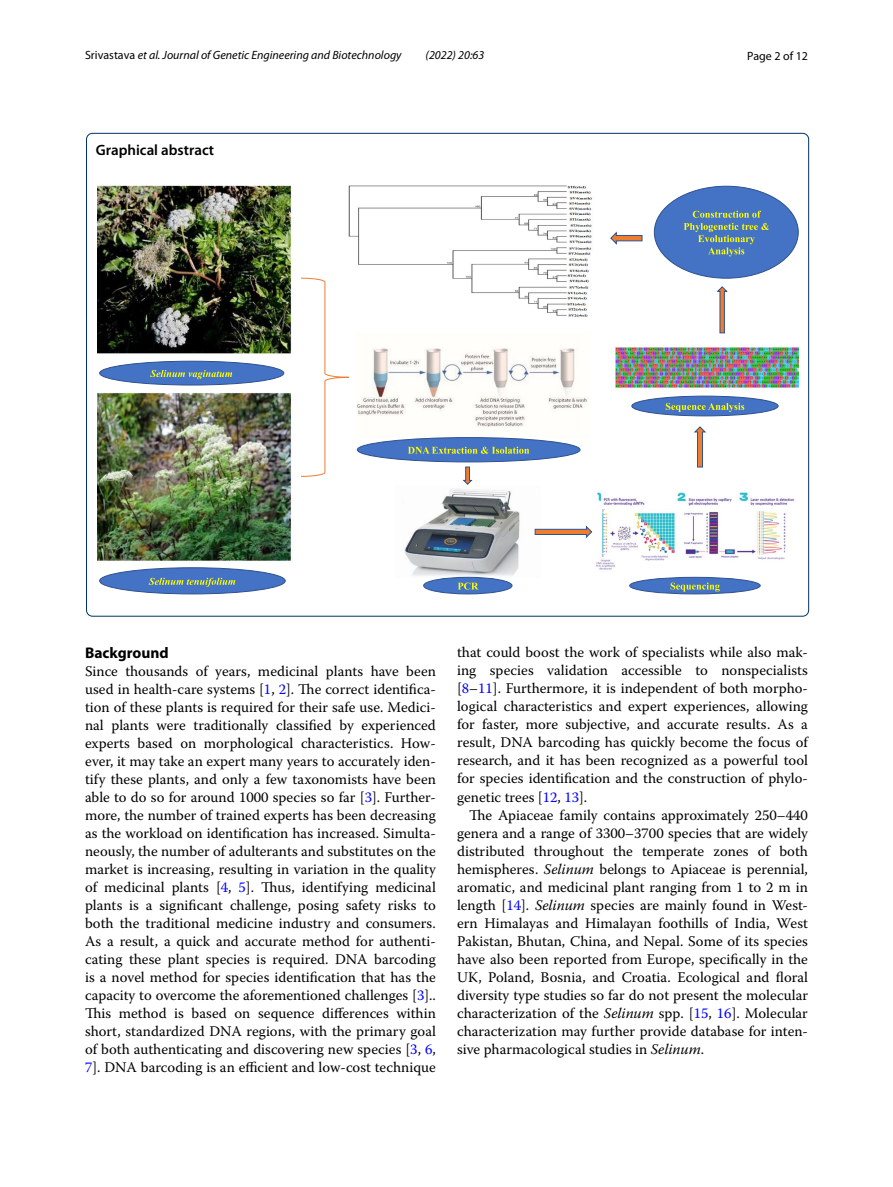
<style>
.page{position:relative;width:893px;height:1187px;background:#fff}
.page>*{position:absolute;margin:0;border:0;box-sizing:border-box;transform-origin:0 0}
.t1{font:700 15.45px "Myriad Pro";color:#000}
.t2{font:600 15px "Myriad Pro";color:#000}
.t3{font:14.7px/18px "Warnock Pro";color:#000;text-align:justify}
.t4{font:italic 12px "Myriad Pro";color:#000}
.t5{font:12px "Myriad Pro";color:#000}
.s1{font-style:normal}
.s2{color:#00f}
.s3{font-style:italic}
</style>
<div class="page">
<img style="left:98px;top:185px;width:700px;height:392px">
<div style="left:100px;top:361px;width:184px;height:24px;background:#4472c4;border-radius:50%"></div>
<div style="left:99px;top:361px;width:185px;height:24px;border:1px solid #2f528f;border-radius:50%"></div>
<svg style="left:150px;top:370px;width:82px;height:9px"></svg>
<div style="left:100px;top:567px;width:185px;height:27px;background:#4472c4;border-radius:50%"></div>
<div style="left:99px;top:567px;width:187px;height:27px;border:1px solid #2f528f;border-radius:50%"></div>
<svg style="left:149px;top:577px;width:86px;height:10px"></svg>
<svg style="left:301px;top:278px;width:48px;height:199px"></svg>
<div style="left:357px;top:437px;width:223px;height:25px;background:#4472c4;border-radius:50%"></div>
<div style="left:357px;top:437px;width:223px;height:25px;border:1px solid #2f528f;border-radius:50%"></div>
<svg style="left:408px;top:446px;width:121px;height:7px"></svg>
<svg style="left:463px;top:466px;width:10px;height:19px"></svg>
<div style="left:424px;top:577px;width:88px;height:17px;background:#4472c4;border-radius:50%"></div>
<div style="left:423px;top:577px;width:89px;height:17px;border:1px solid #2f528f;border-radius:50%"></div>
<svg style="left:458px;top:582px;width:20px;height:7px"></svg>
<svg style="left:534px;top:524px;width:59px;height:15px"></svg>
<div style="left:630px;top:577px;width:130px;height:17px;background:#4472c4;border-radius:50%"></div>
<div style="left:629px;top:577px;width:132px;height:17px;border:1px solid #2f528f;border-radius:50%"></div>
<svg style="left:671px;top:582px;width:49px;height:9px"></svg>
<svg style="left:694px;top:425px;width:13px;height:43px"></svg>
<div style="left:632px;top:396px;width:146px;height:20px;background:#4472c4;border-radius:50%"></div>
<div style="left:631px;top:395px;width:147px;height:21px;border:1px solid #2f528f;border-radius:50%"></div>
<svg style="left:666px;top:403px;width:78px;height:9px"></svg>
<div style="left:654px;top:186px;width:144px;height:92px;background:#4472c4;border-radius:50%"></div>
<svg style="left:684px;top:211px;width:85px;height:45px"></svg>
<svg style="left:716px;top:285px;width:13px;height:49px"></svg>
<svg style="left:610px;top:231px;width:33px;height:14px"></svg>
<p class="t4" style="left:85px;top:48px;width:318px"><span class="s1">Srivastava</span> et al. Journal of Genetic Engineering and Biotechnology</p>
<p class="t4" style="left:426px;top:48px;width:60px">(2022) 20:63</p>
<p class="t5" style="left:747px;top:48px;width:62px">Page 2 of 12</p>
<p class="t2" style="left:96px;top:141px;width:120px">Graphical abstract</p>
<p class="t1" style="left:85px;top:643px;width:85px">Background</p>
<p class="t3" style="left:85px;top:662px;width:352px">Since thousands of years, medicinal plants have been used in health-care systems [<span class="s2">1</span>, <span class="s2">2</span>]. The correct identifica&shy;tion of these plants is required for their safe use. Medici&shy;nal plants were traditionally classified by experienced experts based on morphological characteristics. How&shy;ever, it may take an expert many years to accurately iden&shy;tify these plants, and only a few taxonomists have been able to do so for around 1000 species so far [<span class="s2">3</span>]. Further&shy;more, the number of trained experts has been decreasing as the workload on identification has increased. Simulta&shy;neously, the number of adulterants and substitutes on the market is increasing, resulting in variation in the quality of medicinal plants [<span class="s2">4</span>, <span class="s2">5</span>]. Thus, identifying medicinal plants is a significant challenge, posing safety risks to both the traditional medicine industry and consumers.<br>As a result, a quick and accurate method for authenti&shy;cating these plant species is required. DNA barcoding is a novel method for species identification that has the capacity to overcome the aforementioned challenges [<span class="s2">3</span>]..<br>This method is based on sequence differences within short, standardized DNA regions, with the primary goal of both authenticating and discovering new species [<span class="s2">3</span>, <span class="s2">6</span>, <span class="s2">7</span>]. DNA barcoding is an efficient and low-cost technique</p>
<p class="t3" style="left:457px;top:643px;width:352px">that could boost the work of specialists while also mak&shy;ing species validation accessible to nonspecialists [<span class="s2">8</span>–<span class="s2">11</span>]. Furthermore, it is independent of both morpho&shy;logical characteristics and expert experiences, allowing for faster, more subjective, and accurate results. As a result, DNA barcoding has quickly become the focus of research, and it has been recognized as a powerful tool for species identification and the construction of phylo&shy;genetic trees [<span class="s2">12</span>, <span class="s2">13</span>].</p>
<p class="t3" style="left:457px;top:805px;width:352px;text-indent:12px">The Apiaceae family contains approximately 250–440 genera and a range of 3300–3700 species that are widely distributed throughout the temperate zones of both hemispheres. <span class="s3">Selinum</span> belongs to Apiaceae is perennial, aromatic, and medicinal plant ranging from 1 to 2 m in length [<span class="s2">14</span>]. <span class="s3">Selinum</span> species are mainly found in West&shy;ern Himalayas and Himalayan foothills of India, West Pakistan, Bhutan, China, and Nepal. Some of its species have also been reported from Europe, specifically in the UK, Poland, Bosnia, and Croatia. Ecological and floral diversity type studies so far do not present the molecular characterization of the <span class="s3">Selinum</span> spp. [<span class="s2">15</span>, <span class="s2">16</span>]. Molecular characterization may further provide database for inten&shy;sive pharmacological studies in <span class="s3">Selinum</span>.</p>
</div>
